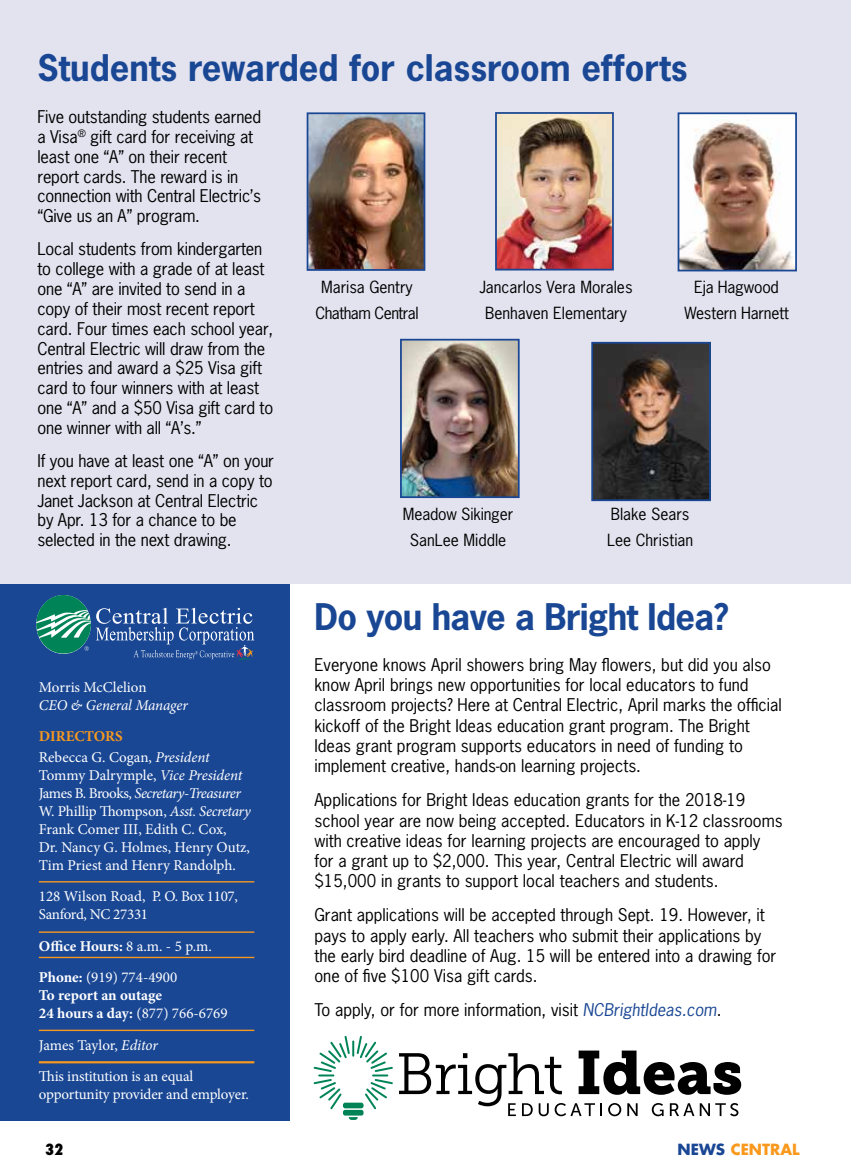
<style>
.page{position:relative;width:851px;height:1175px;background:#fff}
.page>*{position:absolute;margin:0;border:0;box-sizing:border-box;transform-origin:0 0}
.t1{font:700 34.5px "News Gothic";color:#1a4794}
.t2{font:700 34.5px "News Gothic";letter-spacing:-.02em;color:#1a4794}
.t3{font:16.5px/19.8px "News Gothic";color:#000}
.t4{font:15.75px/25.7px "News Gothic";color:#000;text-align:center}
.t5{font:15.75px/25.7px "News Gothic";letter-spacing:-.03em;color:#000;text-align:center}
.t6{font:15px/18px "Minion Pro";letter-spacing:-.005em;color:#fff}
.t7{font:700 15px/18px "Minion Pro";letter-spacing:-.005em;color:#fff}
.t8{font:italic 15px "Minion Pro";letter-spacing:-.005em;color:#fff}
.t9{font:700 15px "Futura";color:#f8991d}
.t10{font:800 condensed 15px "Futura";color:#000}
.s1{font-weight:700;color:#f8991d}
.s2{font-style:italic}
.s3{font-weight:700}
.s4{font-weight:400}
.s5{font-style:italic;color:#1a4794}
.s6{color:#1a4794}
</style>
<div class="page">
<div style="left:0;top:583px;width:290px;height:537px;background:#1a4794"></div>
<hr style="left:39px;top:881px;width:215px;height:1px;background:#f8991d">
<hr style="left:39px;top:931px;width:215px;height:1px;background:#f8991d">
<hr style="left:39px;top:956px;width:215px;height:2px;background:#f8991d">
<hr style="left:39px;top:1029px;width:215px;height:2px;background:#f8991d">
<hr style="left:39px;top:1062px;width:215px;height:1px;background:#f8991d">
<hr style="left:39px;top:1061px;width:215px;height:1px;background:#f8991d">
<svg style="left:36px;top:595px;width:218px;height:66px"></svg>
<div style="left:0;top:0;width:850px;height:583px;background:#e3e3f0"></div>
<img style="left:309px;top:115px;width:113px;height:153px">
<div style="left:306px;top:112px;width:119px;height:159px;border:2px solid #1a4794"></div>
<img style="left:498px;top:115px;width:112px;height:152px">
<div style="left:495px;top:112px;width:118px;height:158px;border:2px solid #1a4794"></div>
<img style="left:680px;top:115px;width:113px;height:153px">
<div style="left:677px;top:112px;width:119px;height:159px;border:2px solid #1a4794"></div>
<img style="left:403px;top:342px;width:113px;height:153px">
<div style="left:400px;top:339px;width:119px;height:159px;border:2px solid #1a4794"></div>
<img style="left:594px;top:345px;width:113px;height:153px">
<div style="left:591px;top:342px;width:119px;height:159px;border:2px solid #1a4794"></div>
<div style="left:343px;top:1109px;width:20px;height:6px;background:#008457;border-radius:2px"></div>
<svg style="left:349px;top:1117px;width:9px;height:2px"></svg>
<svg style="left:314px;top:1036px;width:79px;height:73px"></svg>
<svg style="left:399px;top:1050px;width:342px;height:66px"></svg>
<h1 class="t1" style="left:37px;top:45px;width:651px">Students rewarded for classroom efforts</h1>
<p class="t3" style="left:37px;top:107px;width:225px">Five outstanding students earned a Visa<sup>®</sup> gift card for receiving at least one “A” on their recent report cards. The reward is in connection with Central Electric’s “Give us an A” program.</p>
<p class="t3" style="left:37px;top:239px;width:237px">Local students from kindergarten to college with a grade of at least one “A” are invited to send in a copy of their most recent report card. Four times each school year,<br>Central Electric will draw from the entries and award a $25 Visa gift card to four winners with at least one “A” and a $50 Visa gift card to one winner with all “A’s.”</p>
<p class="t3" style="left:37px;top:451px;width:238px">If you have at least one “A” on your next report card, send in a copy to<br>Janet Jackson at Central Electric by Apr. 13 for a chance to be selected in the next drawing.</p>
<p class="t5" style="left:315px;top:274px;width:105px">Marisa Gentry<br>Chatham Central</p>
<p class="t4" style="left:479px;top:274px;width:155px">Jancarlos Vera Morales<br>Benhaven Elementary</p>
<p class="t4" style="left:684px;top:274px;width:106px">Eja Hagwood<br>Western Harnett</p>
<p class="t4" style="left:403px;top:501px;width:112px">Meadow Sikinger<br>SanLee Middle</p>
<p class="t4" style="left:607px;top:501px;width:87px;text-align:left">Blake Sears<br>Lee Christian</p>
<p class="t6" style="left:39px;top:678px;width:109px">Morris McClelion</p>
<p class="t8" style="left:39px;top:695px;width:151px">CEO &amp; General Manager</p>
<p class="t6" style="left:39px;top:725px;width:172px;line-height:21px"><span class="s1">DIRECTORS<br></span>Rebecca G. Cogan, <span class="s2">President</span></p>
<p class="t6" style="left:39px;top:765px;width:213px">Tommy Dalrymple, <span class="s2">Vice President </span>James B. Brooks, <span class="s2">Secretary-Treasurer </span>W. Phillip Thompson, <span class="s2">Asst. Secretary </span>Frank Comer III, Edith C. Cox,<br>Dr. Nancy G. Holmes, Henry Outz, Tim Priest and Henry Randolph.</p>
<p class="t6" style="left:39px;top:887px;width:200px">128 Wilson Road, P. O. Box 1107,<br>Sanford, NC 27331</p>
<p class="t6" style="left:39px;top:930px;width:174px;line-height:31.5px"><span class="s3">Office Hours:</span> 8 a.m. - 5 p.m.<br><span class="s3">Phone:</span> (919) 774-4900</p>
<p class="t7" style="left:39px;top:986px;width:190px">To report an outage<br>24 hours a day: <span class="s4">(877) 766-6769</span></p>
<p class="t6" style="left:39px;top:1029px;width:156px;line-height:31.5px">James Taylor, <span class="s2">Editor<br></span>This institution is an equal</p>
<p class="t6" style="left:39px;top:1085px;width:211px">opportunity provider and employer.</p>
<h1 class="t2" style="left:314px;top:593px;width:416px">Do you have a Bright Idea?</h1>
<p class="t3" style="left:314px;top:654px;width:469px;line-height:20.2px">Everyone knows April showers bring May flowers, but did you also know April brings new opportunities for local educators to fund classroom projects? Here at Central Electric, April marks the official kickoff of the Bright Ideas education grant program. The Bright Ideas grant program supports educators in need of funding to implement creative, hands-on learning projects.</p>
<p class="t3" style="left:314px;top:789px;width:470px;line-height:20.2px">Applications for Bright Ideas education grants for the 2018-19 school year are now being accepted. Educators in K-12 classrooms with creative ideas for learning projects are encouraged to apply for a grant up to $2,000. This year, Central Electric will award $15,000 in grants to support local teachers and students.</p>
<p class="t3" style="left:314px;top:904px;width:463px;line-height:20.2px">Grant applications will be accepted through Sept. 19. However, it pays to apply early. All teachers who submit their applications by the early bird deadline of Aug. 15 will be entered into a drawing for one of five $100 Visa gift cards.</p>
<p class="t3" style="left:314px;top:999px;width:408px">To apply, or for more information, visit <span class="s5">NCBrightIdeas.com</span>.</p>
<p class="t10" style="left:45px;top:1139px;width:20px">32</p>
<p class="t9" style="left:677px;top:1138px;width:123px"><span class="s6">NEWS</span> CENTRAL</p>
</div>
